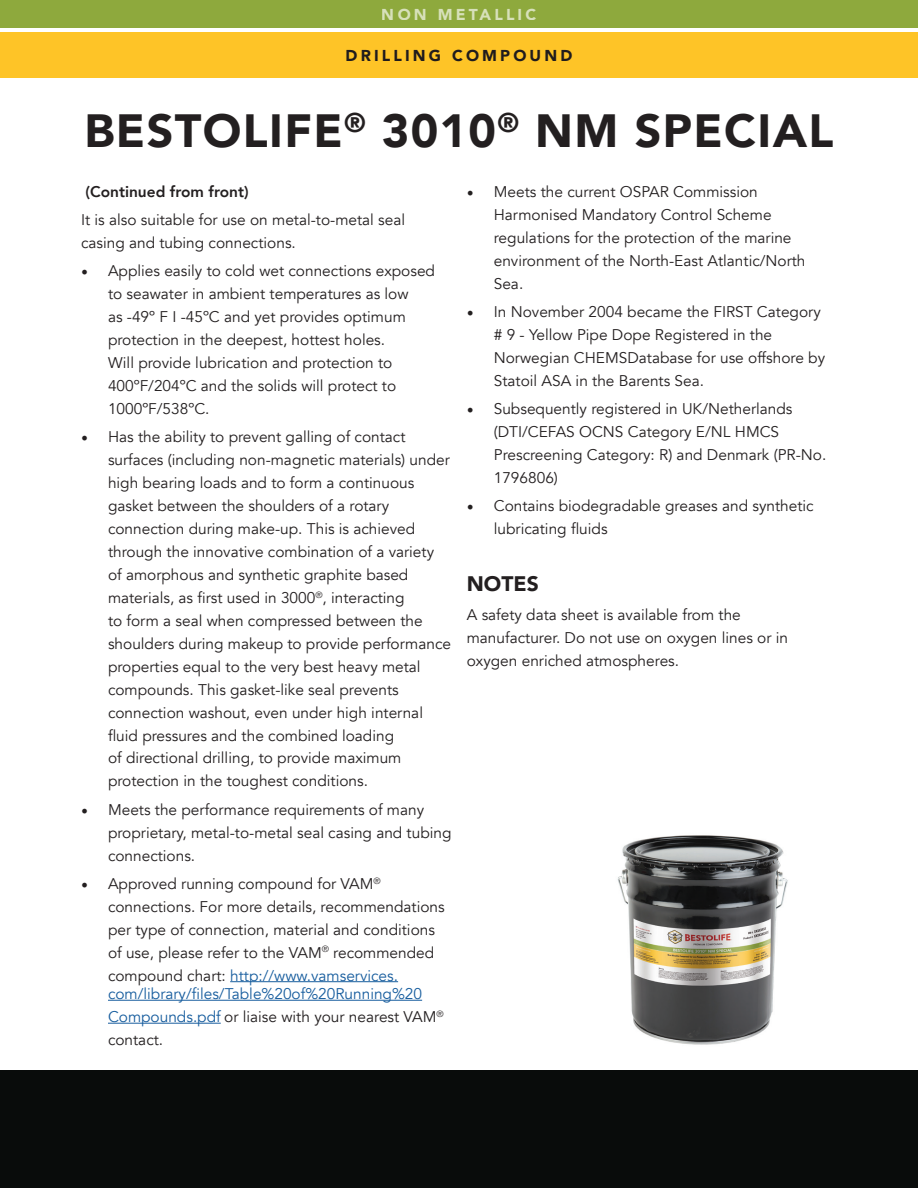
<style>
.page{position:relative;width:918px;height:1188px;background:#fff}
.page>*{position:absolute;margin:0;border:0;box-sizing:border-box;transform-origin:0 0}
.t1{font:900 46.5px "Avenir";letter-spacing:.03em;color:#231f20}
.t2{font:900 21px "Avenir";color:#231f20}
.t3{font:900 15.75px "Avenir";letter-spacing:.2em;color:#201c1d}
.t4{font:900 15.75px "Avenir";letter-spacing:.2em;color:#fff}
.t5{font:15.45px/23px "Avenir";color:#231f20}
.t6{font:15.45px/23px "Avenir";color:#175d9e}
.t7{font:800 15.45px "Avenir";color:#231f20}
.s1{font-family:"Minion Pro";font-size:18px}
.s2{color:#175d9e}
.s3{color:#231f20}
</style>
<div class="page">
<div style="left:0;top:1070px;width:918px;height:118px;background:#090c0b"></div>
<img style="left:617px;top:835px;width:171px;height:210px">
<div style="left:0;top:0;width:918px;height:28px;background:#8ea93d"></div>
<div style="left:0;top:32px;width:918px;height:46px;background:#fec427"></div>
<hr style="left:230px;top:981px;width:168px;height:1px;background:#175d9e">
<hr style="left:108px;top:1000px;width:314px;height:1px;background:#175d9e">
<hr style="left:108px;top:1023px;width:113px;height:1px;background:#175d9e">
<p class="t4" style="left:382px;top:1px;width:156px">NON METALLIC</p>
<p class="t3" style="left:346px;top:42px;width:228px">DRILLING COMPOUND</p>
<h1 class="t1" style="left:84px;top:91px;width:751px">BESTOLIFE<sup>®</sup> 3010<sup>®</sup> NM SPECIAL</h1>
<p class="t5" style="left:494px;top:180px;width:313px;text-indent:-27px"><span class="s1">•</span> Meets the current OSPAR Commission Harmonised Mandatory Control Scheme regulations for the protection of the marine environment of the North-East Atlantic/North Sea.</p>
<p class="t5" style="left:494px;top:300px;width:333px;text-indent:-27px"><span class="s1">•</span> In November 2004 became the FIRST Category # 9 - Yellow Pipe Dope Registered in the Norwegian CHEMSDatabase for use offshore by Statoil ASA in the Barents Sea.</p>
<p class="t5" style="left:494px;top:397px;width:334px;text-indent:-27px"><span class="s1">•</span> Subsequently registered in UK/Netherlands (DTI/CEFAS OCNS Category E/NL HMCS Prescreening Category: R) and Denmark (PR-No.<br>1796806)</p>
<p class="t5" style="left:494px;top:495px;width:321px;text-indent:-27px"><span class="s1">•</span> Contains biodegradable greases and synthetic lubricating fluids</p>
<h2 class="t2" style="left:467px;top:566px;width:73px">NOTES</h2>
<p class="t5" style="left:467px;top:603px;width:323px">A safety data sheet is available from the manufacturer. Do not use on oxygen lines or in oxygen enriched atmospheres.</p>
<p class="t7" style="left:86px;top:180px;width:165px">(Continued from front)</p>
<p class="t5" style="left:81px;top:209px;width:326px">It is also suitable for use on metal-to-metal seal casing and tubing connections.</p>
<p class="t5" style="left:108px;top:260px;width:329px;text-indent:-27px"><span class="s1">•</span> Applies easily to cold wet connections exposed to seawater in ambient temperatures as low<br>as -49º F I -45ºC and yet provides optimum protection in the deepest, hottest holes.<br>Will provide lubrication and protection to 400ºF/204ºC and the solids will protect to 1000ºF/538ºC.</p>
<p class="t5" style="left:108px;top:426px;width:345px;text-indent:-27px"><span class="s1">•</span> Has the ability to prevent galling of contact surfaces (including non-magnetic materials) under high bearing loads and to form a continuous gasket between the shoulders of a rotary connection during make-up. This is achieved through the innovative combination of a variety of amorphous and synthetic graphite based materials, as first used in 3000<sup>®</sup>, interacting<br>to form a seal when compressed between the shoulders during makeup to provide performance properties equal to the very best heavy metal compounds. This gasket-like seal prevents connection washout, even under high internal fluid pressures and the combined loading<br>of directional drilling, to provide maximum protection in the toughest conditions.</p>
<p class="t5" style="left:108px;top:798px;width:345px;text-indent:-27px"><span class="s1">•</span> Meets the performance requirements of many proprietary, metal-to-metal seal casing and tubing connections.</p>
<p class="t5" style="left:108px;top:872px;width:338px;text-indent:-27px"><span class="s1">•</span> Approved running compound for VAM<sup>® </sup>connections. For more details, recommendations per type of connection, material and conditions of use, please refer to the VAM<sup>®</sup> recommended compound chart: <span class="s2">http://www.vamservices.</span></p>
<p class="t6" style="left:108px;top:983px;width:337px">com/library/files/Table%20of%20Running%20<br>Compounds.pdf <span class="s3">or liaise with your nearest VAM</span><sup>® </sup><span class="s3">contact.</span></p>
</div>
